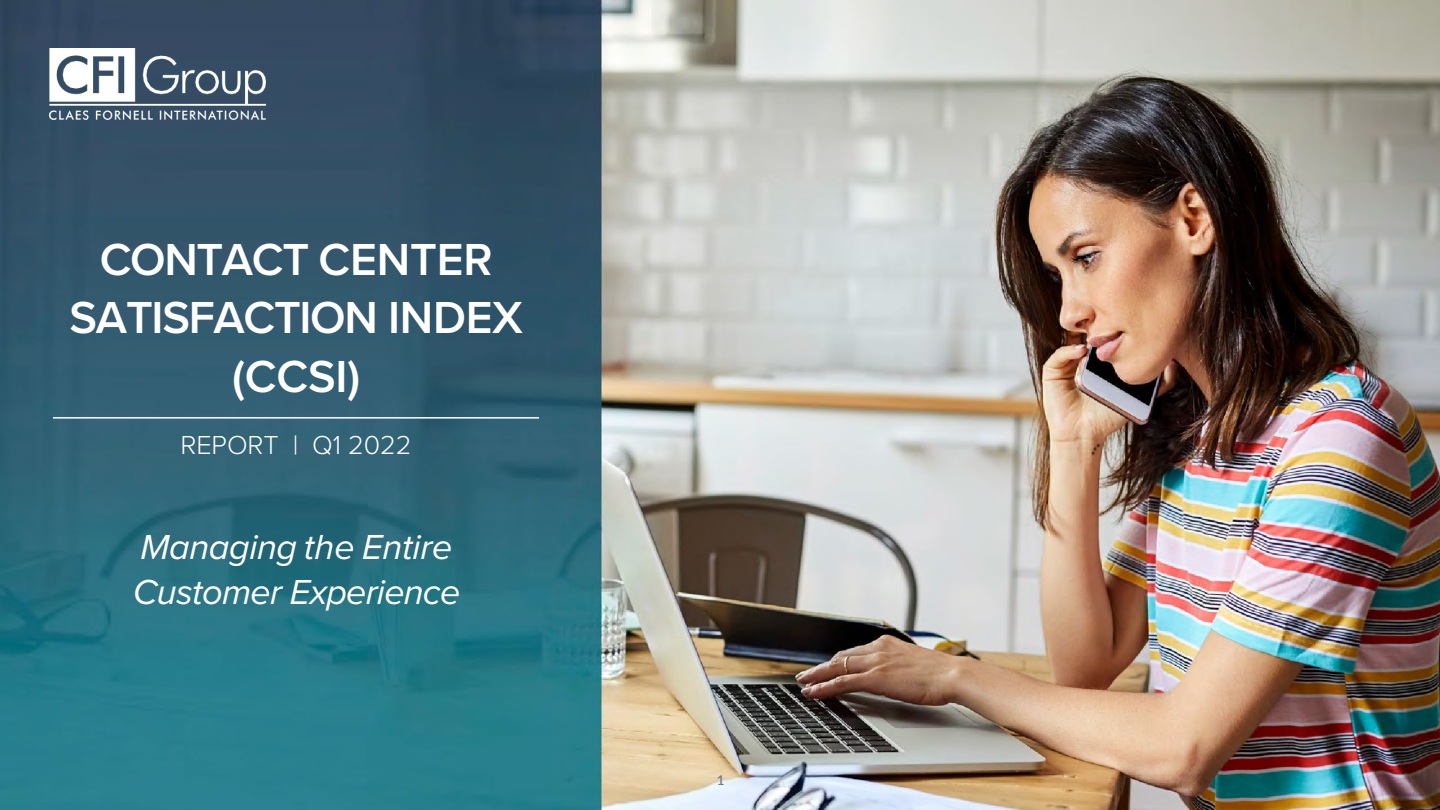
<style>
.page{position:relative;width:1440px;height:810px;background:#fff}
.page>*{position:absolute;margin:0;border:0;box-sizing:border-box;transform-origin:0 0}
.t1{font:600 46.5px/58.5px "Proxima Nova";letter-spacing:-.025em;color:#fff;text-align:center}
.t2{font:italic 36px/45px "Proxima Nova";letter-spacing:-.015em;color:#fff}
.t3{font:300 27px "Proxima Nova";color:#fff}
.t4{font:600 13.5px "Lato";color:#6e7c92}
</style>
<div class="page">
<img style="left:0;top:0;width:1440px;height:810px">
<img style="left:50px;top:49px;width:216px;height:70px">
<hr style="left:53px;top:417px;width:486px;height:2px;background:#fff">
<h2 class="t1" style="left:70px;top:229px;width:455px">CONTACT CENTER<br>SATISFACTION INDEX (CCSI)</h2>
<p class="t3" style="left:180px;top:425px;width:233px">REPORT | Q1 2022</p>
<p class="t2" style="left:133px;top:523px;width:329px">Managing the Entire<br>Customer Experience</p>
<p class="t4" style="left:717px;top:770px;width:9px">1</p>
</div>
